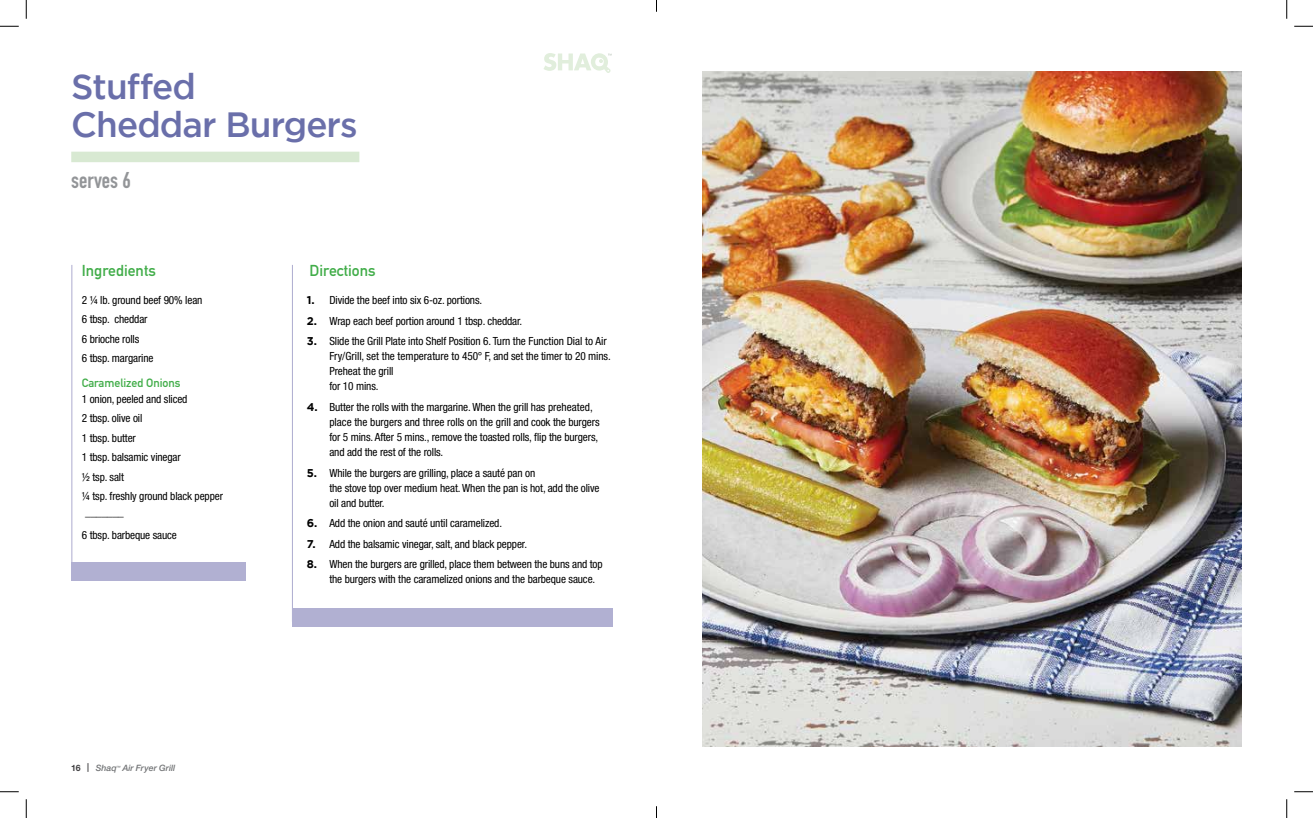
<style>
.page{position:relative;width:1313px;height:818px;background:#fff}
.page>*{position:absolute;margin:0;border:0;box-sizing:border-box;transform-origin:0 0}
.t1{font:500 35px/38px "Gotham";letter-spacing:-.025em;color:#6a6faa}
.t2{font:700 22.5px "DIN Condensed";color:#939598}
.t3{font:700 15.62px "DIN Alternate";color:#41ad49}
.t4{font:700 11.88px "DIN Alternate";letter-spacing:-.005em;color:#41ad49}
.t5{font:condensed 11.25px/15px "Helvetica Neue LT Std";letter-spacing:-.01em;color:#000}
.t6{font:italic 500 8.75px "Helvetica Neue LT Std";letter-spacing:.005em;color:#727476}
.s1{font-weight:700;font-style:normal;color:#414042}
.s2{font-weight:700;color:#414042}
.s3{font-family:"Gotham";font-weight:700;font-stretch:normal}
</style>
<div class="page">
<svg style="left:544px;top:53px;width:67px;height:20px"></svg>
<div style="left:71px;top:152px;width:288px;height:10px;background:#d8e9d2"></div>
<hr style="left:71px;top:265px;width:1px;height:311px;background:#b1b0d2">
<div style="left:71px;top:562px;width:174px;height:19px;background:#b1b0d2"></div>
<hr style="left:292px;top:265px;width:1px;height:356px;background:#b1b0d2">
<div style="left:292px;top:607px;width:320px;height:19px;background:#b1b0d2"></div>
<img style="left:702px;top:71px;width:539px;height:675px">
<svg style="left:0;top:25px;width:19px;height:2px"></svg>
<svg style="left:1294px;top:25px;width:18px;height:2px"></svg>
<svg style="left:0;top:791px;width:19px;height:1px"></svg>
<svg style="left:1294px;top:791px;width:18px;height:1px"></svg>
<svg style="left:25px;top:0;width:2px;height:19px"></svg>
<svg style="left:25px;top:799px;width:2px;height:19px"></svg>
<svg style="left:1286px;top:0;width:1px;height:19px"></svg>
<svg style="left:1286px;top:799px;width:1px;height:19px"></svg>
<svg style="left:656px;top:806px;width:1px;height:12px"></svg>
<h1 class="t1" style="left:71px;top:68px;width:288px">Stuffed<br>Cheddar Burgers</h1>
<h2 class="t2" style="left:71px;top:165px;width:61px">serves 6</h2>
<h3 class="t3" style="left:82px;top:259px;width:76px">Ingredients</h3>
<h3 class="t3" style="left:310px;top:259px;width:67px">Directions</h3>
<p class="t5" style="left:82px;top:290px;width:122px;line-height:19.4px">2 ¼ lb. ground beef 90% lean<br>6 tbsp. cheddar<br>6 brioche rolls<br>6 tbsp. margarine</p>
<p class="t4" style="left:82px;top:373px;width:100px">Caramelized Onions</p>
<p class="t5" style="left:82px;top:389px;width:143px;line-height:19.4px">1 onion, peeled and sliced<br>2 tbsp. olive oil<br>1 tbsp. butter<br>1 tbsp. balsamic vinegar<br>½ tsp. salt<br>¼ tsp. freshly ground black pepper</p>
<p class="t5" style="left:82px;top:500px;width:97px;line-height:23.1px">_______<br>6 tbsp. barbeque sauce</p>
<p class="t6" style="left:71px;top:763px;width:106px"><span class="s1">16</span> <span class="s2">|</span> Shaq<sup>™</sup> Air Fryer Grill</p>
<p class="t5" style="left:307px;top:292px;width:177px"><span class="s3">1.</span> Divide the beef into six 6-oz. portions.</p>
<p class="t5" style="left:307px;top:313px;width:217px"><span class="s3">2.</span> Wrap each beef portion around 1 tbsp. cheddar.</p>
<p class="t5" style="left:329px;top:334px;width:283px;text-indent:-22px"><span class="s3">3.</span> Slide the Grill Plate into Shelf Position 6. Turn the Function Dial to Air Fry/Grill, set the temperature to 450° F, and set the timer to 20 mins.<br>Preheat the grill<br>for 10 mins.</p>
<p class="t5" style="left:329px;top:399px;width:272px;text-indent:-22px"><span class="s3">4.</span> Butter the rolls with the margarine. When the grill has preheated, place the burgers and three rolls on the grill and cook the burgers for 5 mins. After 5 mins., remove the toasted rolls, flip the burgers, and add the rest of the rolls.</p>
<p class="t5" style="left:329px;top:465px;width:272px;text-indent:-23px"><span class="s3">5.</span> While the burgers are grilling, place a sauté pan on<br>the stove top over medium heat. When the pan is hot, add the olive oil and butter.</p>
<p class="t5" style="left:307px;top:515px;width:197px"><span class="s3">6.</span> Add the onion and sauté until caramelized.</p>
<p class="t5" style="left:307px;top:536px;width:222px"><span class="s3">7.</span> Add the balsamic vinegar, salt, and black pepper.</p>
<p class="t5" style="left:329px;top:557px;width:275px;text-indent:-22px"><span class="s3">8.</span> When the burgers are grilled, place them between the buns and top the burgers with the caramelized onions and the barbeque sauce.</p>
</div>
